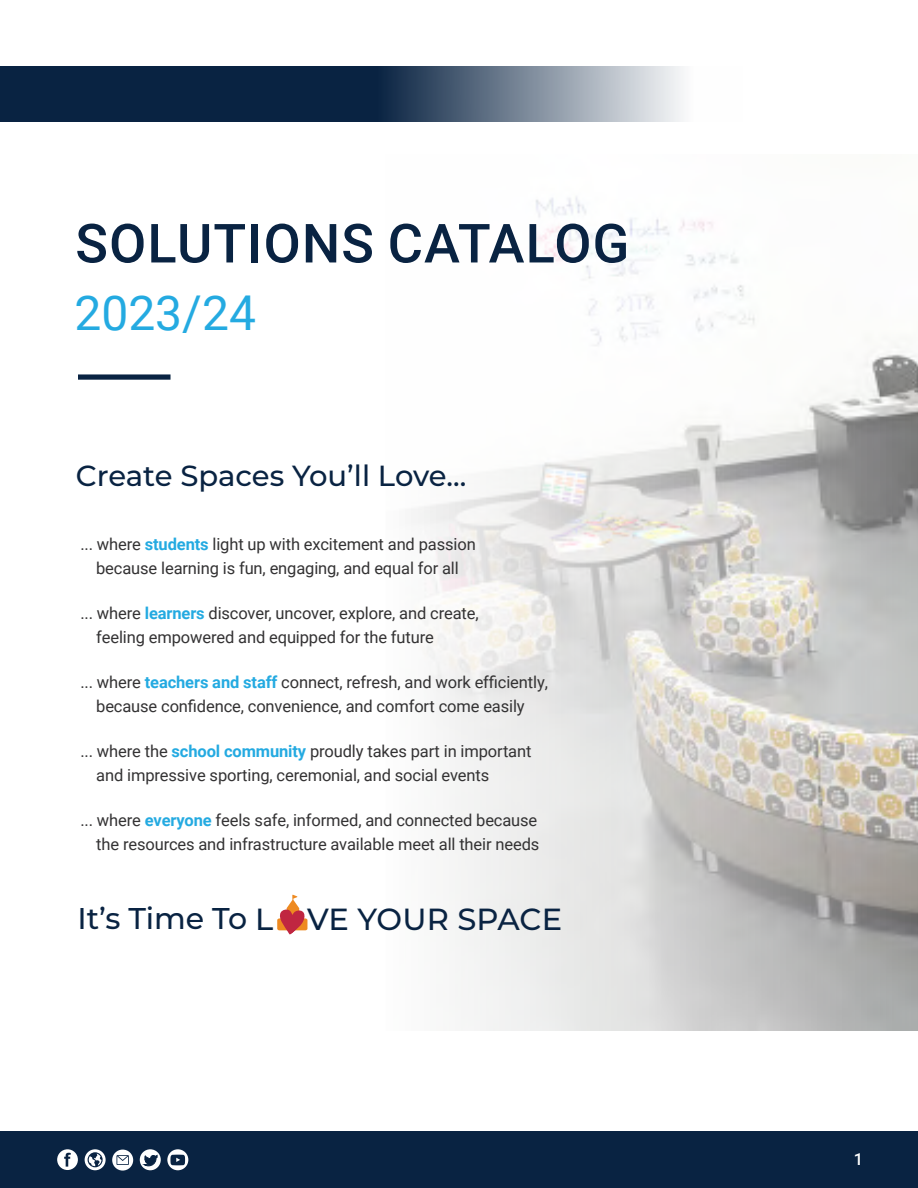
<style>
.page{position:relative;width:918px;height:1188px;background:#fff}
.page>*{position:absolute;margin:0;border:0;box-sizing:border-box;transform-origin:0 0}
.Left_Jusitfy{font:500 54px "Roboto";letter-spacing:.02em;color:#092342}
.Left_Jusitfy-2{font:48px "Roboto";color:#24aae1}
.Paragraph_Style_2{font:500 30.6px "Montserrat";color:#092342}
.Paragraph_Style_2-2{font:500 29.1px "Montserrat";letter-spacing:-.005em;color:#092342}
.Paragraph_Style_2-3{font:16.5px "Roboto";letter-spacing:-.01em;color:#333233}
.t1{font:500 16.5px "Roboto";color:#fff}
.s1{font-weight:700;color:#24aae1}
.s2{font-size:30px}
</style>
<div class="page">
<div style="left:0;top:1131px;width:918px;height:57px;background:#092342"></div>
<div style="left:112px;top:1150px;width:21px;height:21px;background:#fff;border-radius:50%"></div>
<svg style="left:117px;top:1155px;width:12px;height:10px"></svg>
<svg style="left:85px;top:1149px;width:21px;height:21px"></svg>
<svg style="left:88px;top:1152px;width:15px;height:15px"></svg>
<div style="left:57px;top:1149px;width:21px;height:21px;background:#fff;border-radius:50%"></div>
<svg style="left:64px;top:1153px;width:7px;height:14px"></svg>
<svg style="left:167px;top:1149px;width:21px;height:21px"></svg>
<svg style="left:170px;top:1155px;width:15px;height:10px"></svg>
<div style="left:140px;top:1149px;width:21px;height:21px;background:#fff;border-radius:50%"></div>
<svg style="left:142px;top:1154px;width:16px;height:13px"></svg>
<div style="left:78px;top:374px;width:93px;height:6px;background:#092342"></div>
<img style="left:411px;top:196px;width:507px;height:834px">
<svg style="left:277px;top:895px;width:31px;height:40px"></svg>
<svg style="left:0;top:66px;width:683px;height:55px;background:#3d526a"></svg>
<p class="Left_Jusitfy" style="left:75px;top:205px;width:556px">SOLUTIONS CATALOG</p>
<p class="Left_Jusitfy-2" style="left:74px;top:279px;width:183px">2023/24</p>
<p class="Paragraph_Style_2-2" style="left:76px;top:455px;width:392px">Create Spaces You’ll Love...</p>
<p class="Paragraph_Style_2-3" style="left:80px;top:532px;width:397px">... where <span class="s1">students</span> light up with excitement and passion</p>
<p class="Paragraph_Style_2-3" style="left:96px;top:556px;width:364px">because learning is fun, engaging, and equal for all</p>
<p class="Paragraph_Style_2-3" style="left:80px;top:601px;width:400px">... where <span class="s1">learners</span> discover, uncover, explore, and create,</p>
<p class="Paragraph_Style_2-3" style="left:96px;top:625px;width:339px">feeling empowered and equipped for the future</p>
<p class="Paragraph_Style_2-3" style="left:80px;top:670px;width:469px">... where <span class="s1">teachers and staff</span> connect, refresh, and work efficiently,</p>
<p class="Paragraph_Style_2-3" style="left:96px;top:694px;width:430px">because confidence, convenience, and comfort come easily</p>
<p class="Paragraph_Style_2-3" style="left:80px;top:739px;width:453px">... where the <span class="s1">school community</span> proudly takes part in important</p>
<p class="Paragraph_Style_2-3" style="left:96px;top:763px;width:395px">and impressive sporting, ceremonial, and social events</p>
<p class="Paragraph_Style_2-3" style="left:80px;top:808px;width:458px">... where <span class="s1">everyone</span> feels safe, informed, and connected because</p>
<p class="Paragraph_Style_2-3" style="left:96px;top:832px;width:445px">the resources and infrastructure available meet all their needs</p>
<p class="Paragraph_Style_2" style="left:77px;top:898px;width:486px"><span class="s2">It’s Time To</span> L VE YOUR SPACE</p>
<p class="t1" style="left:854px;top:1148px;width:11px">1</p>
</div>
